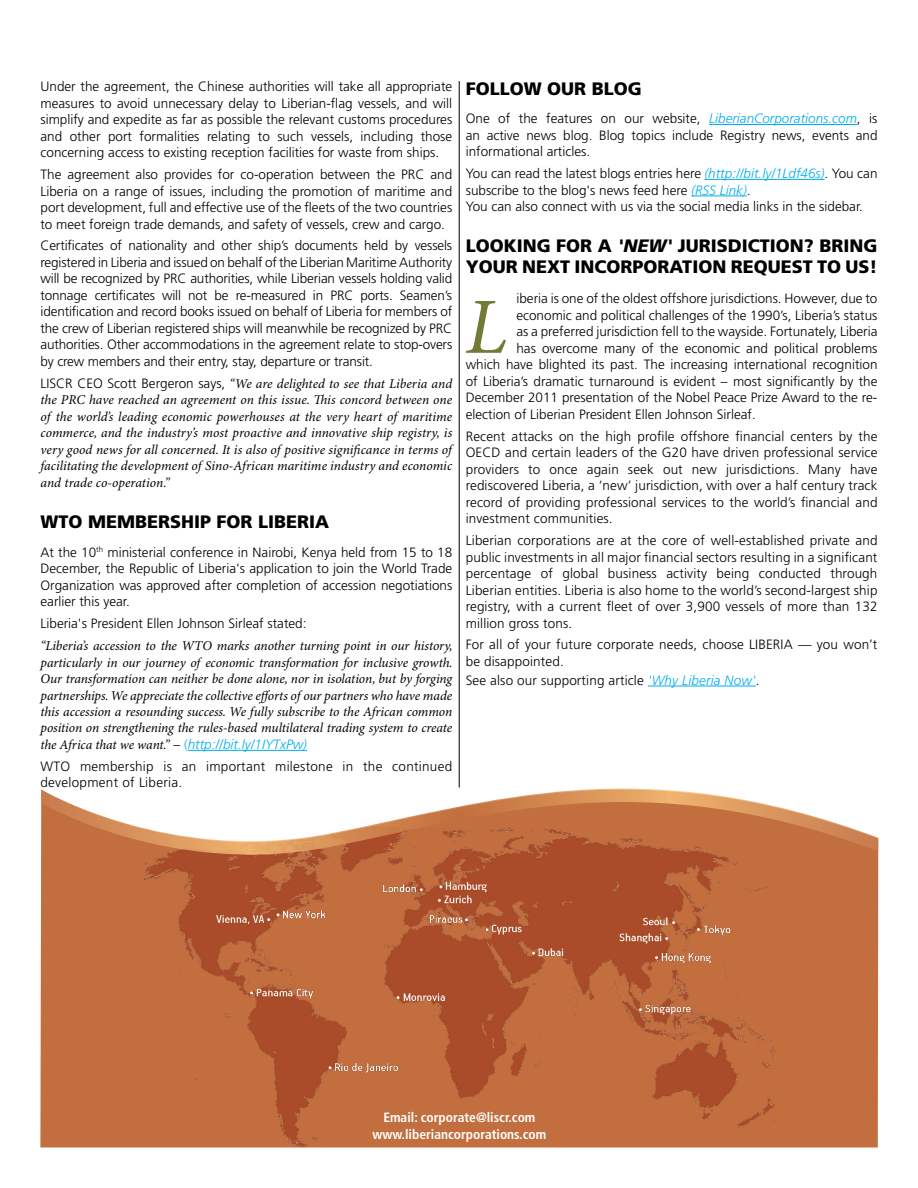
<style>
.page{position:relative;width:918px;height:1188px;background:#fff}
.page>*{position:absolute;margin:0;border:0;box-sizing:border-box;transform-origin:0 0}
.t1{font:italic 79.8px "Minion Pro";color:#727a36}
.t2{font:900 18px/21px "Frutiger LT Std";color:#000}
.t3{font:300 13.5px/16.5px "Frutiger LT Std";color:#000;text-align:justify}
.t4{font:italic 13.5px/16.5px "Minion Pro";letter-spacing:-.005em;color:#000;text-align:justify}
.t5{font:300 13.5px/21.9px "Frutiger LT Std";letter-spacing:.02em;color:#000}
.t6{font:700 condensed 13.5px/16.5px "Frutiger LT Std";color:#fff;text-align:center}
.s1{font-family:"Frutiger LT Std";font-weight:300;font-style:normal}
.s2{font-family:"Minion Pro";font-weight:400;font-style:italic}
.s3{color:#00aeef}
.s4{font-style:italic;color:#00aeef}
.s5{font-style:italic}
</style>
<div class="page">
<svg style="left:40px;top:749px;width:838px;height:399px;fill:#c26e3e"></svg>
<img style="left:143px;top:865px;width:632px;height:283px">
<svg style="left:41px;top:787px;width:837px;height:78px"></svg>
<hr style="left:188px;top:750px;width:119px;height:1px;background:#00aeef">
<hr style="left:709px;top:124px;width:148px;height:1px;background:#00aeef">
<hr style="left:705px;top:179px;width:120px;height:1px;background:#00aeef">
<hr style="left:691px;top:196px;width:56px;height:1px;background:#00aeef">
<hr style="left:648px;top:686px;width:108px;height:1px;background:#00aeef">
<hr style="left:459px;top:81px;width:1px;height:707px;background:#000">
<p class="t3" style="left:40px;top:78px;width:413px">Under the agreement, the Chinese authorities will take all appropriate measures to avoid unnecessary delay to Liberian-flag vessels, and will simplify and expedite as far as possible the relevant customs procedures and other port formalities relating to such vessels, including those concerning access to existing reception facilities for waste from ships.</p>
<p class="t3" style="left:40px;top:166px;width:413px">The agreement also provides for co-operation between the PRC and Liberia on a range of issues, including the promotion of maritime and port development, full and effective use of the fleets of the two countries to meet foreign trade demands, and safety of vessels, crew and cargo.</p>
<p class="t3" style="left:40px;top:238px;width:413px">Certificates of nationality and other ship’s documents held by vessels registered in Liberia and issued on behalf of the Liberian Maritime Authority will be recognized by PRC authorities, while Liberian vessels holding valid tonnage certificates will not be re-measured in PRC ports. Seamen’s identification and record books issued on behalf of Liberia for members of the crew of Liberian registered ships will meanwhile be recognized by PRC authorities. Other accommodations in the agreement relate to stop-overs by crew members and their entry, stay, departure or transit.</p>
<p class="t4" style="left:40px;top:376px;width:413px"><span class="s1">LISCR CEO Scott Bergeron says,</span> “We are delighted to see that Liberia and the PRC have reached an agreement on this issue. This concord between one of the world’s leading economic powerhouses at the very heart of maritime commerce, and the industry’s most proactive and innovative ship registry, is very good news for all concerned. It is also of positive significance in terms of facilitating the development of Sino-African maritime industry and economic and trade co-operation.”</p>
<h2 class="t2" style="left:40px;top:511px;width:290px">WTO MEMBERSHIP FOR LIBERIA</h2>
<p class="t3" style="left:40px;top:544px;width:413px">At the 10<sup>th</sup> ministerial conference in Nairobi, Kenya held from 15 to 18<br>December, the Republic of Liberia's application to join the World Trade Organization was approved after completion of accession negotiations earlier this year.</p>
<p class="t3" style="left:41px;top:615px;width:268px">Liberia's President Ellen Johnson Sirleaf stated:</p>
<p class="t4" style="left:41px;top:638px;width:414px">“Liberia’s accession to the WTO marks another turning point in our history, particularly in our journey of economic transformation for inclusive growth.<br>Our transformation can neither be done alone, nor in isolation, but by forging partnerships. We appreciate the collective efforts of our partners who have made this accession a resounding success. We fully subscribe to the African common position on strengthening the rules-based multilateral trading system to create</p>
<p class="t5" style="left:41px;top:734px;width:413px"><span class="s2">the Africa that we want.”</span> – <span class="s3">(</span><span class="s4">http://bit.ly/1IYTxPw)<br></span>WTO membership is an important milestone in the continued</p>
<p class="t5" style="left:41px;top:772px;width:143px">development of Liberia.</p>
<h2 class="t2" style="left:466px;top:78px;width:178px">FOLLOW OUR BLOG</h2>
<p class="t3" style="left:466px;top:110px;width:413px">One of the features on our website, <span class="s4">LiberianCorporations.com</span>, is an active news blog. Blog topics include Registry news, events and informational articles.</p>
<p class="t3" style="left:466px;top:165px;width:413px;text-align:left">You can read the latest blogs entries here <span class="s4">(http://bit.ly/1Ldf46s)</span>. You can subscribe to the blog's news feed here <span class="s4">(RSS Link)</span>.<br>You can also connect with us via the social media links in the sidebar.</p>
<h2 class="t2" style="left:466px;top:235px;width:413px">LOOKING FOR A <span class="s5">'NEW'</span> JURISDICTION? BRING<br>YOUR NEXT INCORPORATION REQUEST TO US!</h2>
<h1 class="t1" style="left:465px;top:279px;width:44px">L</h1>
<p class="t3" style="left:516px;top:291px;width:363px">iberia is one of the oldest offshore jurisdictions. However, due to</p>
<p class="t3" style="left:516px;top:307px;width:363px">economic and political challenges of the 1990’s, Liberia’s status</p>
<p class="t3" style="left:516px;top:324px;width:363px">as a preferred jurisdiction fell to the wayside. Fortunately, Liberia</p>
<p class="t3" style="left:516px;top:340px;width:363px">has overcome many of the economic and political problems</p>
<p class="t3" style="left:466px;top:357px;width:413px">which have blighted its past. The increasing international recognition</p>
<p class="t3" style="left:466px;top:373px;width:413px">of Liberia’s dramatic turnaround is evident – most significantly by the</p>
<p class="t3" style="left:466px;top:390px;width:413px">December 2011 presentation of the Nobel Peace Prize Award to the re-</p>
<p class="t3" style="left:466px;top:406px;width:292px">election of Liberian President Ellen Johnson Sirleaf.</p>
<p class="t3" style="left:466px;top:428px;width:413px">Recent attacks on the high profile offshore financial centers by the OECD and certain leaders of the G20 have driven professional service providers to once again seek out new jurisdictions. Many have rediscovered Liberia, a ‘new’ jurisdiction, with over a half century track record of providing professional services to the world’s financial and investment communities.</p>
<p class="t3" style="left:466px;top:532px;width:413px">Liberian corporations are at the core of well-established private and public investments in all major financial sectors resulting in a significant percentage of global business activity being conducted through Liberian entities. Liberia is also home to the world’s second-largest ship registry, with a current fleet of over 3,900 vessels of more than 132 million gross tons.</p>
<p class="t3" style="left:466px;top:637px;width:413px">For all of your future corporate needs, choose LIBERIA — you won’t be disappointed.</p>
<p class="t3" style="left:466px;top:672px;width:295px">See also our supporting article <span class="s4">'Why Liberia Now'</span>.</p>
<p class="t6" style="left:373px;top:1110px;width:175px">Email: corporate@liscr.com www.liberiancorporations.com</p>
</div>
